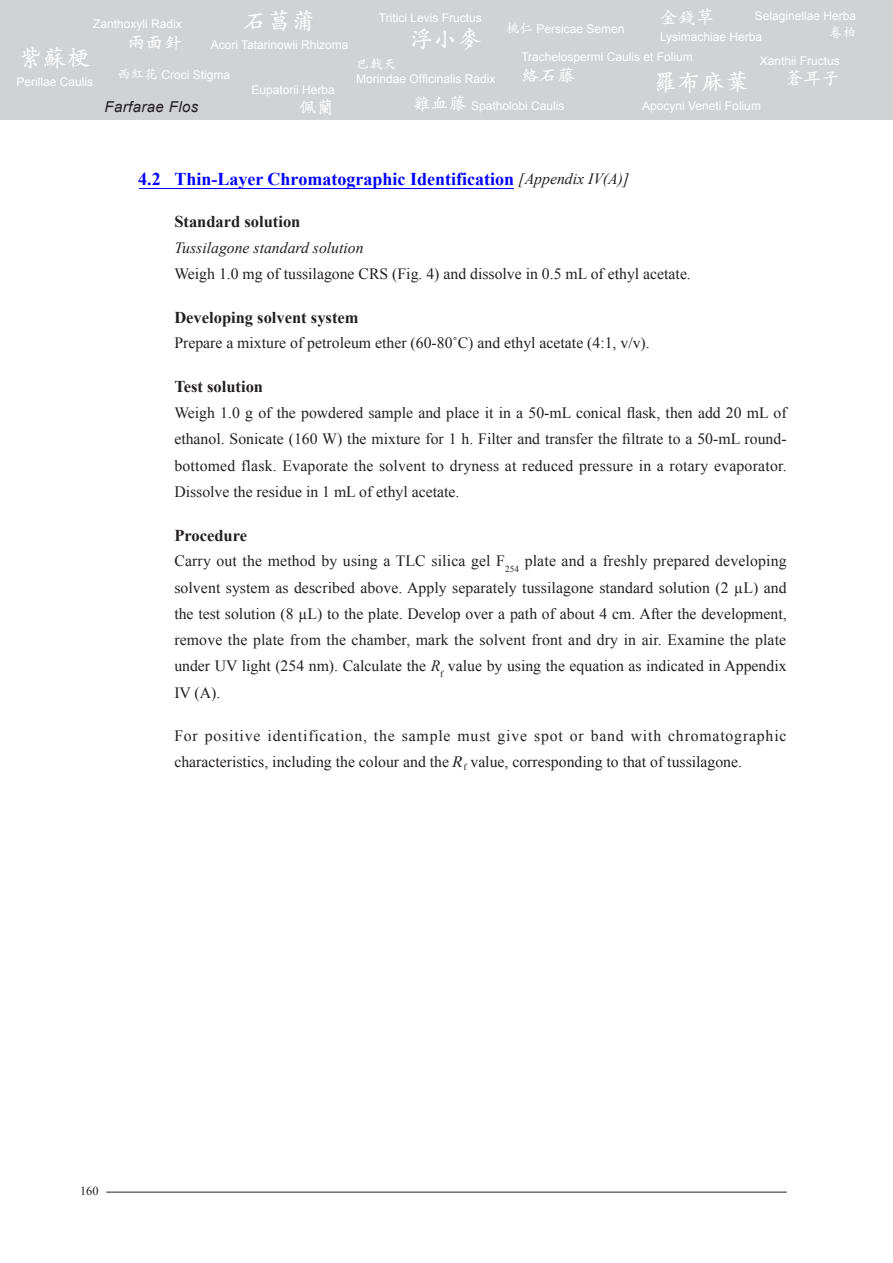
<style>
.page{position:relative;width:893px;height:1263px;background:#fff}
.page>*{position:absolute;margin:0;border:0;box-sizing:border-box;transform-origin:0 0}
.t1{font:600 24px "M Kai HK";color:#fff}
.t2{font:700 18px "Times New Roman";color:#00f}
.t3{font:600 18px "M Kai HK";color:#fff}
.t4{font:700 16.5px "Times New Roman";color:#231f20}
.t5{font:15.75px/26.2px "Times New Roman";color:#231f20}
.t6{font:15.75px "Times New Roman";letter-spacing:.045em;color:#231f20}
.t7{font:italic 15px "Arial";letter-spacing:.025em;color:#231f20}
.t8{font:600 13.5px "M Kai HK";color:#fff}
.t9{font:12.3px "Times New Roman";color:#231f20}
.t10{font:12px "Arial";color:#fff}
.t11{font:9.15px "Times New Roman";color:#231f20}
.s1{font-family:"M Kai HK";font-weight:600;font-size:13.5px}
.s2{font-family:"M Kai HK";font-weight:600;font-size:18px}
.s3{font-weight:400;font-style:italic;font-size:15.75px;color:#231f20}
.s4{font-style:italic}
</style>
<div class="page">
<div style="left:0;top:0;width:893px;height:119px;background:#d1d2d4"></div>
<hr style="left:106px;top:1192px;width:681px;height:1px;background:#231f20">
<hr style="left:139px;top:188px;width:375px;height:1px;background:#00f">
<p class="t1" style="left:244px;top:4px;width:73px">石菖蒲</p>
<p class="t10" style="left:211px;top:37px;width:139px">Acori Tatarinowii Rhizoma</p>
<p class="t10" style="left:93px;top:16px;width:90px">Zanthoxyli Radix</p>
<p class="t3" style="left:128px;top:30px;width:55px">兩面針</p>
<p class="t1" style="left:19px;top:41px;width:73px">紫蘇梗</p>
<p class="t10" style="left:16px;top:74px;width:78px">Perillae Caulis</p>
<p class="t10" style="left:117px;top:67px;width:114px"><span class="s1">西紅花</span> Croci Stigma</p>
<p class="t10" style="left:252px;top:82px;width:85px">Eupatorii Herba</p>
<p class="t3" style="left:299px;top:95px;width:37px">佩蘭</p>
<p class="t7" style="left:105px;top:97px;width:95px">Farfarae Flos</p>
<p class="t10" style="left:379px;top:10px;width:104px">Tritici Levis Fructus</p>
<p class="t1" style="left:410px;top:22px;width:73px">浮小麥</p>
<p class="t10" style="left:506px;top:21px;width:120px"><span class="s1">桃仁</span> Persicae Semen</p>
<p class="t3" style="left:660px;top:5px;width:55px">金錢草</p>
<p class="t10" style="left:660px;top:29px;width:104px">Lysimachiae Herba</p>
<p class="t10" style="left:755px;top:8px;width:103px">Selaginellae Herba</p>
<p class="t8" style="left:829px;top:23px;width:28px">卷柏</p>
<p class="t10" style="left:521px;top:49px;width:173px">Trachelospermi Caulis et Folium</p>
<p class="t3" style="left:521px;top:63px;width:55px">絡石藤</p>
<p class="t10" style="left:760px;top:52px;width:82px">Xanthii Fructus</p>
<p class="t3" style="left:786px;top:66px;width:55px">蒼耳子</p>
<p class="t8" style="left:356px;top:54px;width:42px">巴戟天</p>
<p class="t10" style="left:356px;top:71px;width:141px">Morindae Officinalis Radix</p>
<p class="t1" style="left:654px;top:65px;width:97px">羅布麻葉</p>
<p class="t10" style="left:642px;top:98px;width:120px">Apocyni Veneti Folium</p>
<p class="t10" style="left:413px;top:98px;width:153px"><span class="s2">雞血藤</span> Spatholobi Caulis</p>
<p class="t2" style="left:138px;top:167px;width:492px">4.2 Thin-Layer Chromatographic Identification <span class="s3">[Appendix IV(A)]</span></p>
<p class="t4" style="left:174px;top:210px;width:128px">Standard solution</p>
<p class="t5" style="left:174px;top:234px;width:518px"><span class="s4">Tussilagone standard solution<br></span>Weigh 1.0 mg of tussilagone CRS (Fig. 4) and dissolve in 0.5 mL of ethyl acetate.</p>
<p class="t4" style="left:174px;top:306px;width:186px">Developing solvent system</p>
<p class="t5" style="left:174px;top:330px;width:477px">Prepare a mixture of petroleum ether (60-80˚C) and ethyl acetate (4:1, v/v).</p>
<p class="t4" style="left:174px;top:375px;width:90px">Test solution</p>
<p class="t5" style="left:174px;top:399px;width:614px;text-align:justify">Weigh 1.0 g of the powdered sample and place it in a 50-mL conical flask, then add 20 mL of ethanol. Sonicate (160 W) the mixture for 1 h. Filter and transfer the filtrate to a 50-mL round&shy;bottomed flask. Evaporate the solvent to dryness at reduced pressure in a rotary evaporator.<br>Dissolve the residue in 1 mL of ethyl acetate.</p>
<p class="t4" style="left:174px;top:524px;width:74px">Procedure</p>
<p class="t5" style="left:174px;top:548px;width:614px;text-align:justify">Carry out the method by using a TLC silica gel F<sub>254</sub> plate and a freshly prepared developing solvent system as described above. Apply separately tussilagone standard solution (2 µL) and the test solution (8 µL) to the plate. Develop over a path of about 4 cm. After the development, remove the plate from the chamber, mark the solvent front and dry in air. Examine the plate under UV light (254 nm). Calculate the <span class="s4">R</span><sub>f</sub> value by using the equation as indicated in Appendix IV (A).</p>
<p class="t6" style="left:265px;top:725px;width:428px">identification, the sample must give spots or bands with chr</p>
<p class="t11" style="left:463px;top:763px;width:5px">f</p>
<p class="t5" style="left:634px;top:748px;width:118px">ose of tussilagone.</p>
<p class="t5" style="left:174px;top:722px;width:614px">For positive identification, the sample must give spot or band with chromatographic characteristics, including the colour and the <span class="s4">R</span><sub>f</sub> value, corresponding to that of tussilagone.</p>
<p class="t9" style="left:80px;top:1182px;width:20px">160</p>
</div>
